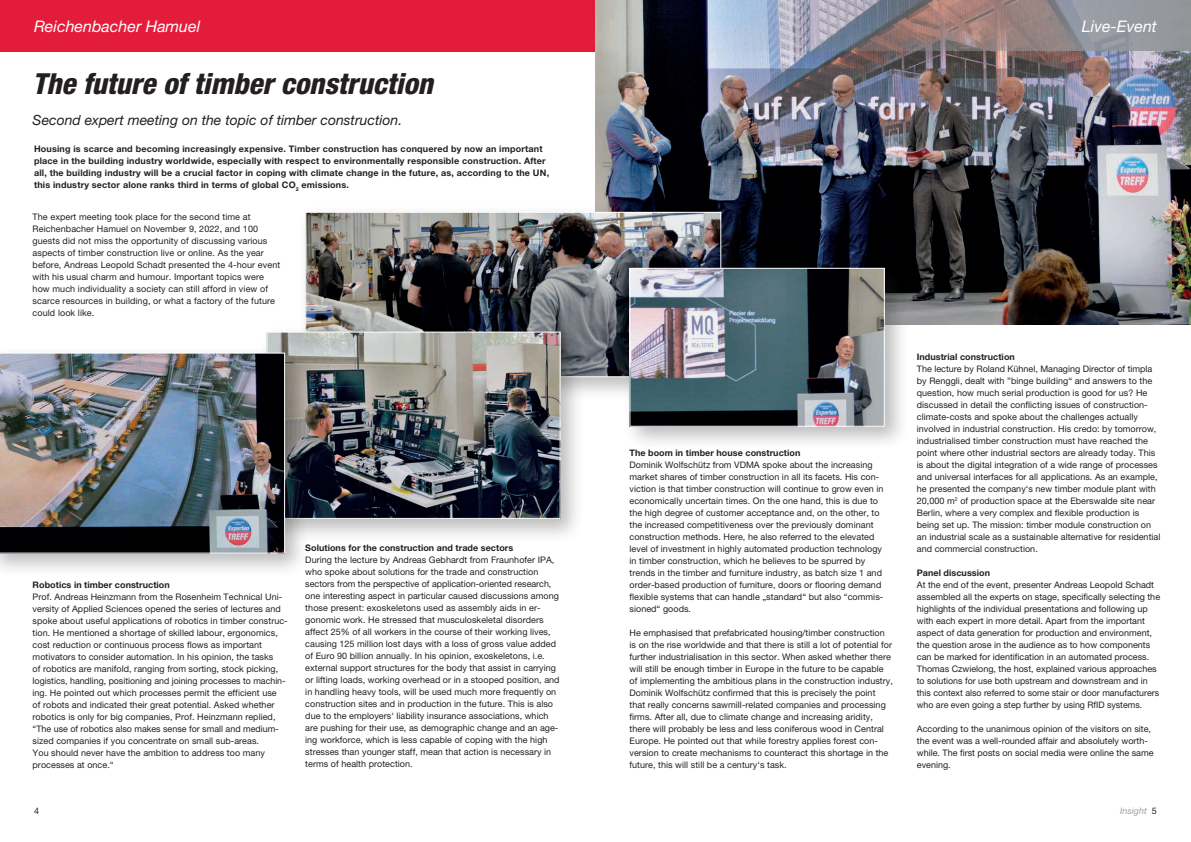
<style>
.page{position:relative;width:1191px;height:842px;background:#fff}
.page>*{position:absolute;margin:0;border:0;box-sizing:border-box;transform-origin:0 0}
.t1{font:italic 800 condensed 29px "Helvetica Neue";color:#231f20}
.t2{font:italic 16px "Helvetica Neue";color:#fff}
.t3{font:italic 14px "Helvetica Neue";color:#231f20}
.t4{font:9px/12px "Helvetica Neue";letter-spacing:.005em;color:#231f20}
.t5{font:700 9px/12px "Helvetica Neue";letter-spacing:.02em;color:#231f20}
.t6{font:italic 9px "Helvetica Neue";color:#9d9fa2}
.s1{font-style:normal;color:#231f20}
</style>
<div class="page">
<div style="left:0;top:0;width:763px;height:51px;background:#e41c3b"></div>
<img style="left:595px;top:0;width:596px;height:324px">
<svg style="left:735px;top:0;width:456px;height:51px;background:#979199"></svg>
<div style="left:298px;top:204px;width:447px;height:197px;background:#231f20;opacity:.3"></div>
<img style="left:307px;top:214px;width:412px;height:161px">
<div style="left:622px;top:260px;width:287px;height:191px;background:#231f20;opacity:.3"></div>
<img style="left:631px;top:270px;width:251px;height:155px">
<div style="left:629px;top:268px;width:255px;height:159px;border:1px solid #fff"></div>
<div style="left:259px;top:324px;width:326px;height:219px;background:#231f20;opacity:.3"></div>
<img style="left:268px;top:334px;width:290px;height:183px">
<div style="left:266px;top:332px;width:294px;height:187px;border:1px solid #fff"></div>
<div style="left:0;top:345px;width:309px;height:233px;background:#231f20;opacity:.3"></div>
<img style="left:0;top:353px;width:285px;height:200px">
<h2 class="t2" style="left:34px;top:17px;width:168px">Reichenbacher Hamuel</h2>
<h2 class="t2" style="left:1082px;top:17px;width:76px">Live-Event</h2>
<h1 class="t1" style="left:33px;top:66px;width:402px">The future of timber construction</h1>
<h3 class="t3" style="left:33px;top:112px;width:371px">Second expert meeting on the topic of timber construction.</h3>
<p class="t5" style="left:34px;top:143px;width:516px">Housing is scarce and becoming increasingly expensive. Timber construction has conquered by now an important place in the building industry worldwide, especially with respect to environmentally responsible construction. After all, the building industry will be a crucial factor in coping with climate change in the future, as, according to the UN, this industry sector alone ranks third in terms of global CO<sub>2</sub> emissions.</p>
<p class="t4" style="left:33px;top:211px;width:249px">The expert meeting took place for the second time at Reichenbacher Hamuel on November 9, 2022, and 100 guests did not miss the opportunity of discussing various aspects of timber construction live or online. As the year before, Andreas Leopold Schadt presented the 4-hour event with his usual charm and humour. Important topics were how much individuality a society can still afford in view of scarce resources in building, or what a factory of the future could look like.</p>
<p class="t5" style="left:33px;top:578px;width:139px">Robotics in timber construction</p>
<p class="t4" style="left:33px;top:590px;width:257px">Prof. Andreas Heinzmann from the Rosenheim Technical Uni&shy;versity of Applied Sciences opened the series of lectures and spoke about useful applications of robotics in timber construc&shy;tion. He mentioned a shortage of skilled labour, ergonomics, cost reduction or continuous process flows as important motivators to consider automation. In his opinion, the tasks<br>of robotics are manifold, ranging from sorting, stock picking, logistics, handling, positioning and joining processes to machin&shy;ing. He pointed out which processes permit the efficient use<br>of robots and indicated their great potential. Asked whether robotics is only for big companies, Prof. Heinzmann replied, “The use of robotics also makes sense for small and medium&shy;sized companies if you concentrate on small sub-areas.<br>You should never have the ambition to address too many processes at once.“</p>
<p class="t5" style="left:305px;top:542px;width:209px">Solutions for the construction and trade sectors</p>
<p class="t4" style="left:305px;top:554px;width:256px">During the lecture by Andreas Gebhardt from Fraunhofer IPA, who spoke about solutions for the trade and construction sectors from the perspective of application-oriented research, one interesting aspect in particular caused discussions among those present: exoskeletons used as assembly aids in er&shy;gonomic work. He stressed that musculoskeletal disorders affect 25% of all workers in the course of their working lives, causing 125 million lost days with a loss of gross value added of Euro 90 billion annually. In his opinion, exoskeletons, i.e. external support structures for the body that assist in carrying or lifting loads, working overhead or in a stooped position, and in handling heavy tools, will be used much more frequently on construction sites and in production in the future. This is also due to the employers‘ liability insurance associations, which are pushing for their use, as demographic change and an age&shy;ing workforce, which is less capable of coping with the high stresses than younger staff, mean that action is necessary in terms of health protection.</p>
<p class="t5" style="left:629px;top:447px;width:172px">The boom in timber house construction</p>
<p class="t4" style="left:629px;top:459px;width:255px">Dominik Wolfschütz from VDMA spoke about the increasing market shares of timber construction in all its facets. His con&shy;viction is that timber construction will continue to grow even in economically uncertain times. On the one hand, this is due to the high degree of customer acceptance and, on the other, to the increased competitiveness over the previously dominant construction methods. Here, he also referred to the elevated level of investment in highly automated production technology in timber construction, which he believes to be spurred by trends in the timber and furniture industry, as batch size 1 and order-based production of furniture, doors or flooring demand flexible systems that can handle „standard“ but also “commis&shy;sioned“ goods.</p>
<p class="t4" style="left:629px;top:627px;width:265px">He emphasised that prefabricated housing/timber construction is on the rise worldwide and that there is still a lot of potential for further industrialisation in this sector. When asked whether there will still be enough timber in Europe in the future to be capable of implementing the ambitious plans in the construction industry, Dominik Wolfschütz confirmed that this is precisely the point that really concerns sawmill-related companies and processing firms. After all, due to climate change and increasing aridity, there will probably be less and less coniferous wood in Central Europe. He pointed out that while forestry applies forest con&shy;version to create mechanisms to counteract this shortage in the future, this will still be a century‘s task.</p>
<p class="t5" style="left:917px;top:350px;width:99px">Industrial construction</p>
<p class="t4" style="left:917px;top:362px;width:245px">The lecture by Roland Kühnel, Managing Director of timpla by Renggli, dealt with ”binge building“ and answers to the question, how much serial production is good for us? He discussed in detail the conflicting issues of construction&shy;climate-costs and spoke about the challenges actually involved in industrial construction. His credo: by tomorrow, industrialised timber construction must have reached the point where other industrial sectors are already today. This is about the digital integration of a wide range of processes and universal interfaces for all applications. As an example, he presented the company‘s new timber module plant with 20,000 m<sup>2</sup> of production space at the Eberswalde site near Berlin, where a very complex and flexible production is being set up. The mission: timber module construction on an industrial scale as a sustainable alternative for residential and commercial construction.</p>
<p class="t5" style="left:917px;top:566px;width:75px">Panel discussion</p>
<p class="t4" style="left:917px;top:578px;width:245px">At the end of the event, presenter Andreas Leopold Schadt assembled all the experts on stage, specifically selecting the highlights of the individual presentations and following up with each expert in more detail. Apart from the important aspect of data generation for production and environment, the question arose in the audience as to how components can be marked for identification in an automated process.<br>Thomas Czwielong, the host, explained various approaches to solutions for use both upstream and downstream and in this context also referred to some stair or door manufacturers who are even going a step further by using RfID systems.</p>
<p class="t4" style="left:917px;top:722px;width:238px">According to the unanimous opinion of the visitors on site, the event was a well-rounded affair and absolutely worth&shy;while. The first posts on social media were online the same evening.</p>
<p class="t4" style="left:34px;top:805px;width:7px">4</p>
<p class="t6" style="left:1120px;top:806px;width:38px">Insight <span class="s1">5</span></p>
</div>
